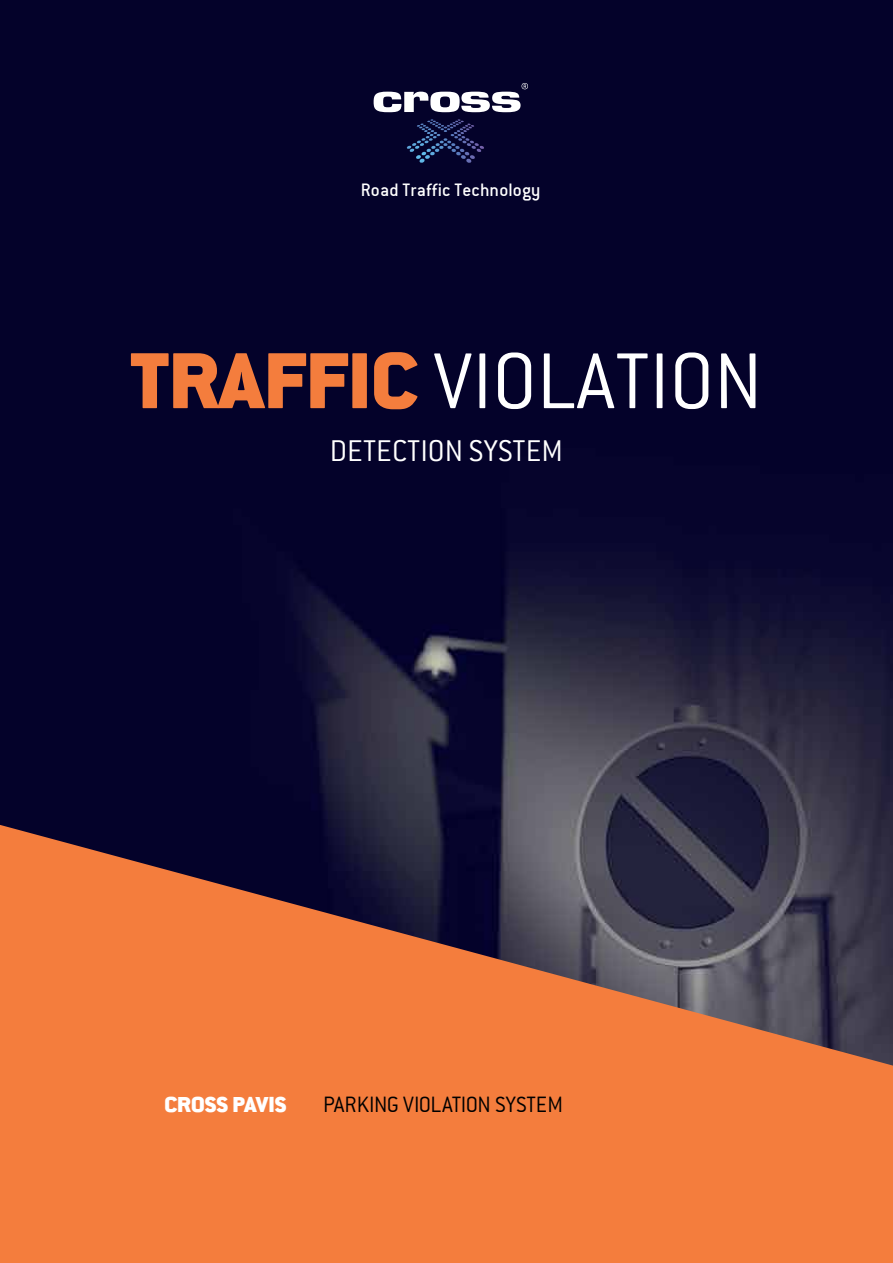
<style>
.page{position:relative;width:893px;height:1263px;background:#fff}
.page>*{position:absolute;margin:0;border:0;box-sizing:border-box;transform-origin:0 0}
.t1{font:300 87px "ITC Conduit LTCE";color:#fff}
.t2{font:300 33px "ITC Conduit LTCE";color:#fff}
.t3{font:24px "Conduit ITCTT Light";letter-spacing:-.01em;color:#000}
.t4{font:24px "Conduit ITC Black";color:#fff}
.t5{font:19.5px "Conduit Md ITCTT Medium";letter-spacing:.01em;color:#fff}
.s1{font-family:"Conduit ITC Black";font-weight:400;color:#f47d3d}
</style>
<div class="page">
<img style="left:0;top:0;width:893px;height:825px">
<svg style="left:374px;top:83px;width:154px;height:29px"></svg>
<svg style="left:420px;top:119px;width:51px;height:8px"></svg>
<svg style="left:0;top:825px;width:893px;height:438px;background:#bf6840"></svg>
<p class="t5" style="left:361px;top:179px;width:181px">Road Traffic Technology</p>
<h1 class="t1" style="left:131px;top:333px;width:633px"><span class="s1">TRAFFIC</span> VIOLATION</h1>
<h2 class="t2" style="left:330px;top:432px;width:235px">DETECTION SYSTEM</h2>
<p class="t4" style="left:164px;top:1089px;width:124px">CROSS PAVIS</p>
<p class="t3" style="left:323px;top:1091px;width:241px">PARKING VIOLATION SYSTEM</p>
</div>
